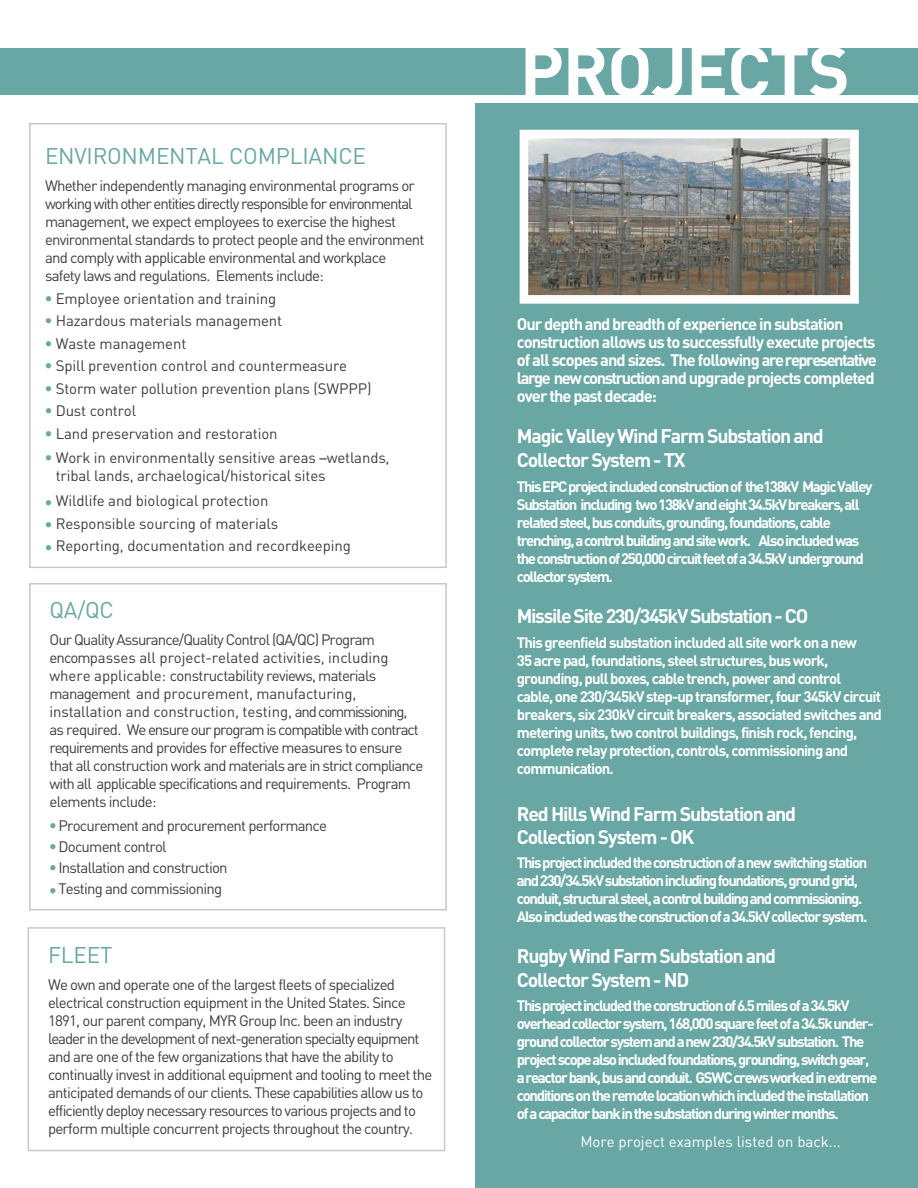
<style>
.page{position:relative;width:918px;height:1188px;background:#fff}
.page>*{position:absolute;margin:0;border:0;box-sizing:border-box;transform-origin:0 0}
.t1{font:700 70.5px "DIN";letter-spacing:-.02em;color:#fff}
.t2{font:22.5px "DIN";letter-spacing:-.01em;color:#69a7a4}
.t3{font:700 22.5px/22.6px "Berlin Sans FB Demi";color:#69a7a4;text-align:justify}
.t4{font:700 19.5px "DIN";letter-spacing:-.06em;color:#fff}
.t5{font:700 16.5px/18px "DIN";letter-spacing:-.06em;color:#fff}
.t6{font:15px/18px "DIN";letter-spacing:-.05em;color:#3e3e3f}
.t7{font:700 15px/18px "DIN";letter-spacing:-.09em;color:#fff}
.t8{font:15px/22.5px "DIN";letter-spacing:-.01em;color:#3e3e3f}
.t9{font:700 15px/18px "DIN";letter-spacing:-.06em;color:#fff}
.t10{font:15px "DIN";color:#fff}
.s1{font-family:"Calibri"}
</style>
<div class="page">
<div style="left:0;top:48px;width:918px;height:47px;background:#69a7a4"></div>
<div style="left:29px;top:583px;width:418px;height:327px;border:2px solid #c7c8ca"></div>
<div style="left:29px;top:123px;width:418px;height:445px;border:2px solid #c7c8ca"></div>
<div style="left:475px;top:104px;width:443px;height:1084px;background:#69a7a4"></div>
<div style="left:28px;top:927px;width:417px;height:224px;border:2px solid #c7c8ca"></div>
<img style="left:530px;top:140px;width:319px;height:154px">
<div style="left:520px;top:130px;width:339px;height:174px;border:9px solid #fff"></div>
<h2 class="t2" style="left:45px;top:142px;width:322px">ENVIRONMENTAL COMPLIANCE</h2>
<p class="t6" style="left:45px;top:177px;width:381px">Whether independently managing environmental programs or working with other entities directly responsible for environmental management, we expect employees to exercise the highest environmental standards to protect people and the environment and comply with applicable environmental and workplace safety laws and regulations. Elements include:</p>
<p class="t8" style="left:56px;top:287px;width:317px">Employee orientation and training<br>Hazardous materials management<br>Waste management<br>Spill prevention control and countermeasure<br>Storm water pollution prevention plans (SWPPP)<br>Dust control<br>Land preservation and restoration</p>
<p class="t8" style="left:56px;top:448px;width:335px;line-height:18px">Work in environmentally sensitive areas <span class="s1">–</span>wetlands, tribal lands, archaelogical/historical sites</p>
<p class="t8" style="left:56px;top:489px;width:297px">Wildlife and biological protection<br>Responsible sourcing of materials<br>Reporting, documentation and recordkeeping</p>
<h2 class="t3" style="left:45px;top:281px;width:8px">. . . . . . . .</h2>
<h2 class="t3" style="left:45px;top:485px;width:8px">. . .</h2>
<h2 class="t2" style="left:50px;top:596px;width:66px">QA/QC</h2>
<p class="t6" style="left:50px;top:631px;width:375px">Our Quality Assurance/Quality Control (QA/QC) Program encompasses all project-related activities, including where applicable: constructability reviews, materials management and procurement, manufacturing, installation and construction, testing, and commissioning, as required. We ensure our program is compatible with contract requirements and provides for effective measures to ensure that all construction work and materials are in strict compliance with all applicable specifications and requirements. Program elements include:</p>
<p class="t6" style="left:58px;top:815px;width:270px;line-height:21px">Procurement and procurement performance<br>Document control<br>Installation and construction<br>Testing and commissioning</p>
<h2 class="t3" style="left:50px;top:810px;width:8px;line-height:21.5px">. . . .</h2>
<h2 class="t2" style="left:48px;top:941px;width:66px">FLEET</h2>
<p class="t6" style="left:48px;top:976px;width:386px">We own and operate one of the largest fleets of specialized electrical construction equipment in the United States. Since 1891, our parent company, MYR Group Inc. been an industry leader in the development of next-generation specialty equipment and are one of the few organizations that have the ability to continually invest in additional equipment and tooling to meet the anticipated demands of our clients. These capabilities allow us to efficiently deploy necessary resources to various projects and to perform multiple concurrent projects throughout the country.</p>
<p class="t1" style="left:520px;top:25px;width:332px">PROJECTS</p>
<p class="t5" style="left:517px;top:314px;width:328px">Our depth and breadth of experience in substation</p>
<p class="t5" style="left:517px;top:332px;width:362px">construction allows us to successfully execute projects of all scopes and sizes. The following are representative large new construction and upgrade projects completed over the past decade:</p>
<p class="t4" style="left:517px;top:423px;width:308px">Magic Valley Wind Farm Substation and</p>
<p class="t4" style="left:517px;top:447px;width:170px">Collector System - TX</p>
<p class="t7" style="left:517px;top:477px;width:357px">This EPC project included construction of the138kV Magic Valley<br>Substation including two 138kV and eight 34.5kV breakers, all related steel, bus conduits, grounding, foundations, cable</p>
<p class="t7" style="left:517px;top:531px;width:344px">trenching, a control building and site work. Also included was</p>
<p class="t7" style="left:517px;top:549px;width:348px">the construction of 250,000 circuit feet of a 34.5kV underground collector system.</p>
<p class="t4" style="left:517px;top:603px;width:293px">Missile Site 230/345kV Substation - CO</p>
<p class="t9" style="left:517px;top:633px;width:342px">This greenfield substation included all site work on a new</p>
<p class="t9" style="left:517px;top:651px;width:326px">35 acre pad, foundations, steel structures, bus work, grounding, pull boxes, cable trench, power and control</p>
<p class="t9" style="left:517px;top:687px;width:367px">cable, one 230/345kV step-up transformer, four 345kV circuit breakers, six 230kV circuit breakers, associated switches and metering units, two control buildings, finish rock, fencing, complete relay protection, controls, commissioning and</p>
<p class="t9" style="left:517px;top:759px;width:98px">communication.</p>
<p class="t4" style="left:517px;top:801px;width:281px">Red Hills Wind Farm Substation and</p>
<p class="t4" style="left:517px;top:825px;width:179px">Collection System - OK</p>
<p class="t7" style="left:517px;top:853px;width:352px">This project included the construction of a new switching station</p>
<p class="t7" style="left:517px;top:871px;width:347px">and 230/34.5kV substation including foundations, ground grid, conduit, structural steel, a control building and commissioning.</p>
<p class="t7" style="left:517px;top:907px;width:352px">Also included was the construction of a 34.5kV collector system.</p>
<p class="t4" style="left:517px;top:943px;width:261px">Rugby Wind Farm Substation and</p>
<p class="t4" style="left:517px;top:967px;width:174px">Collector System - ND</p>
<p class="t7" style="left:517px;top:996px;width:358px">This project included the construction of 6.5 miles of a 34.5kV overhead collector system, 168,000 square feet of a 34.5k under&shy;ground collector system and a new 230/34.5kV substation. The project scope also included foundations, grounding, switch gear,</p>
<p class="t7" style="left:517px;top:1068px;width:362px">a reactor bank, bus and conduit. GSWC crews worked in extreme conditions on the remote location which included the installation</p>
<p class="t7" style="left:517px;top:1104px;width:323px">of a capacitor bank in the substation during winter months.</p>
<p class="t10" style="left:580px;top:1132px;width:262px">More project examples listed on back...</p>
</div>
